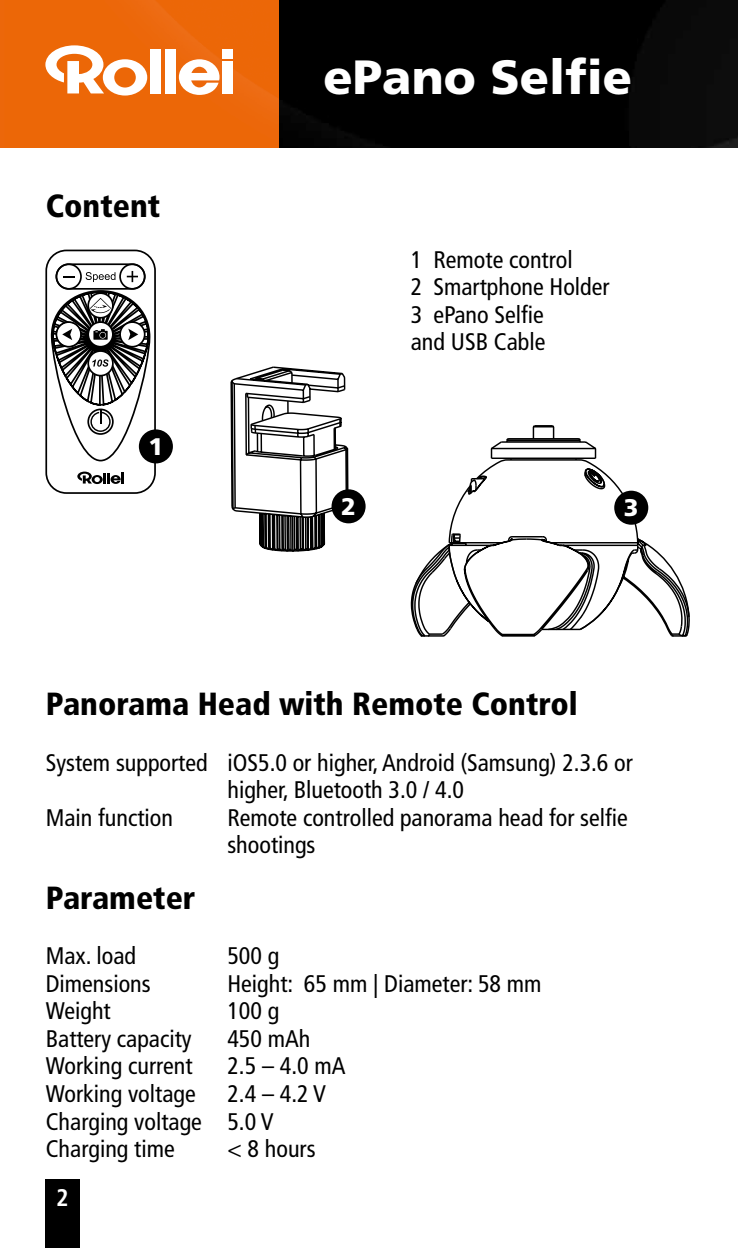
<style>
.page{position:relative;width:738px;height:1248px;background:#fff}
.page>*{position:absolute;margin:0;border:0;box-sizing:border-box;transform-origin:0 0}
.t1{font:900 48px "Frutiger";color:#fff}
.t2{font:900 condensed 32px "Frutiger";color:#000}
.t3{font:condensed 24px/27.6px "Frutiger";color:#000}
.t4{font:900 24px "Frutiger";color:#fff}
.t5{font:700 condensed 24px "Frutiger";color:#fff}
</style>
<div class="page">
<div style="left:45px;top:1179px;width:34px;height:68px;background:#000"></div>
<img style="left:278px;top:0;width:459px;height:147px">
<div style="left:0;top:0;width:278px;height:147px;background:#ec6707"></div>
<svg style="left:179px;top:59px;width:40px;height:36px"></svg>
<div style="left:150px;top:49px;width:11px;height:44px;background:#fff"></div>
<div style="left:165px;top:49px;width:10px;height:44px;background:#fff"></div>
<div style="left:222px;top:49px;width:10px;height:10px;background:#fff"></div>
<div style="left:222px;top:61px;width:10px;height:32px;background:#fff"></div>
<svg style="left:45px;top:45px;width:102px;height:50px"></svg>
<svg style="left:45px;top:249px;width:112px;height:245px"></svg>
<svg style="left:230px;top:366px;width:119px;height:186px"></svg>
<svg style="left:413px;top:425px;width:273px;height:212px"></svg>
<div style="left:139px;top:429px;width:34px;height:34px;background:#000;border-radius:50%"></div>
<div style="left:331px;top:489px;width:34px;height:34px;background:#000;border-radius:50%"></div>
<div style="left:613px;top:490px;width:34px;height:34px;background:#000;border-radius:50%"></div>
<h2 class="t2" style="left:46px;top:186px;width:116px">Content</h2>
<p class="t4" style="left:148px;top:432px;width:16px">1</p>
<h1 class="t1" style="left:323px;top:48px;width:310px">ePano Selfie</h1>
<p class="t3" style="left:410px;top:246px;width:200px">1 Remote control<br>2 Smartphone Holder<br>3 ePano Selfie<br>and USB Cable</p>
<p class="t4" style="left:341px;top:492px;width:16px">2</p>
<p class="t4" style="left:623px;top:493px;width:16px">3</p>
<h2 class="t2" style="left:46px;top:685px;width:533px">Panorama Head with Remote Control</h2>
<p class="t3" style="left:46px;top:748px;width:588px">System supported iOS5.0 or higher, Android (Samsung) 2.3.6 or</p>
<p class="t3" style="left:227px;top:776px;width:238px">higher, Bluetooth 3.0 / 4.0</p>
<p class="t3" style="left:46px;top:803px;width:129px">Main function</p>
<p class="t3" style="left:227px;top:803px;width:401px">Remote controlled panorama head for selfie shootings</p>
<h2 class="t2" style="left:46px;top:878px;width:151px">Parameter</h2>
<p class="t3" style="left:46px;top:941px;width:92px">Max. load</p>
<p class="t3" style="left:227px;top:941px;width:53px">500 g</p>
<p class="t3" style="left:46px;top:969px;width:106px">Dimensions</p>
<p class="t3" style="left:227px;top:969px;width:315px">Height: 65 mm | Diameter: 58 mm</p>
<p class="t3" style="left:46px;top:997px;width:66px">Weight</p>
<p class="t3" style="left:227px;top:997px;width:53px">100 g</p>
<p class="t3" style="left:46px;top:1024px;width:147px">Battery capacity</p>
<p class="t3" style="left:227px;top:1024px;width:84px">450 mAh</p>
<p class="t3" style="left:46px;top:1052px;width:148px">Working current</p>
<p class="t3" style="left:227px;top:1052px;width:119px">2.5 – 4.0 mA</p>
<p class="t3" style="left:46px;top:1079px;width:151px">Working voltage</p>
<p class="t3" style="left:46px;top:1079px;width:281px;text-indent:181px">2.4 – 4.2 V<br>Charging voltage 5.0 V<br>Charging time</p>
<p class="t3" style="left:227px;top:1135px;width:90px">&lt; 8 hours</p>
<p class="t5" style="left:56px;top:1183px;width:14px">2</p>
</div>
